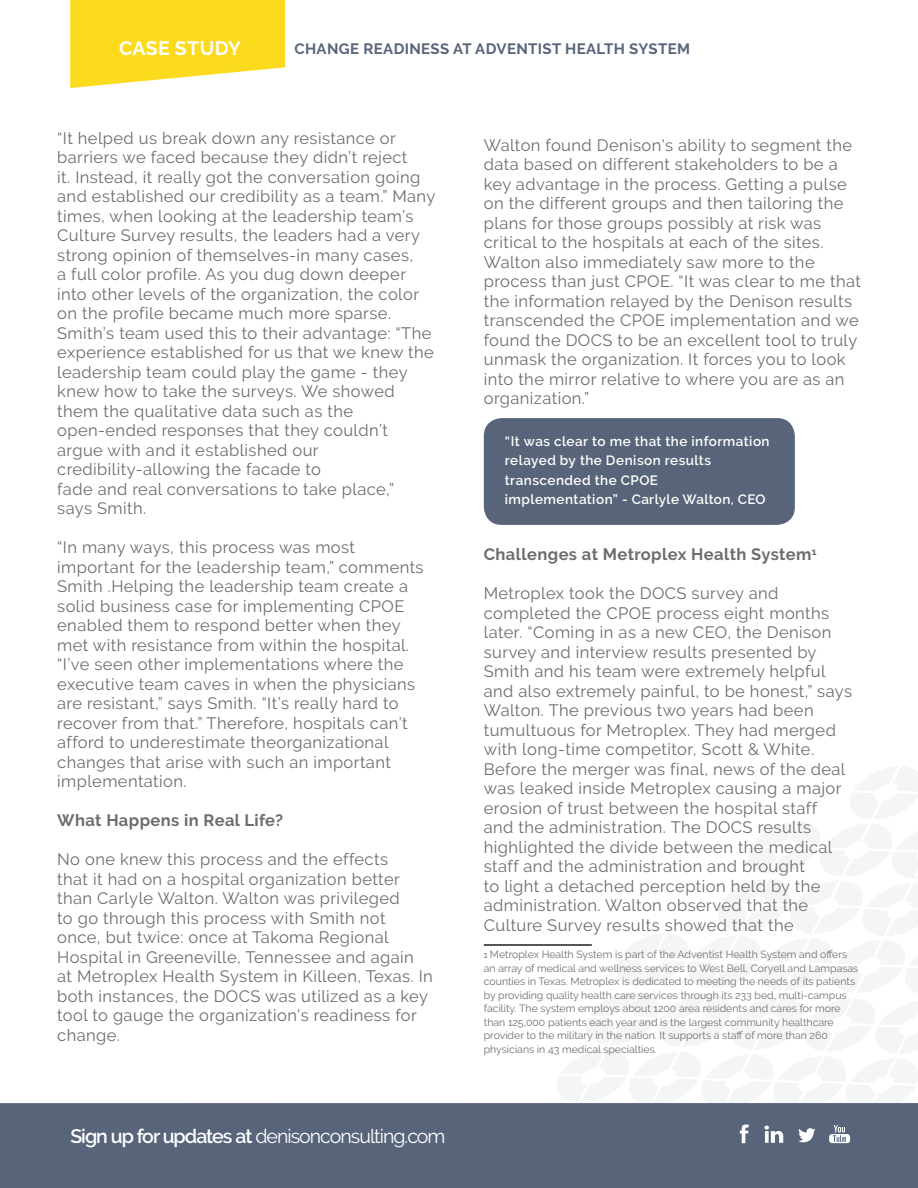
<style>
.page{position:relative;width:918px;height:1188px;background:#fff}
.page>*{position:absolute;margin:0;border:0;box-sizing:border-box;transform-origin:0 0}
.t1{font:19.5px "Raleway";letter-spacing:-.05em;color:#fff}
.t2{font:700 19.5px "Raleway";letter-spacing:.015em;color:#fff}
.t3{font:16.5px/19.5px "Raleway";letter-spacing:.025em;color:#6c6d70}
.t4{font:700 16.5px "Raleway";letter-spacing:.025em;color:#6c6d70}
.t5{font:700 15px "Raleway";letter-spacing:.025em;color:#57647a}
.t6{font:600 13.5px/19.5px "Raleway";letter-spacing:.035em;color:#fffefc}
.t7{font:600 13.5px "Raleway";letter-spacing:.025em;color:#fffefa}
.t8{font:10.5px/13.5px "Raleway";color:#6d6f72}
.s1{font-weight:600}
.s2{color:#fffefc}
.s3{font-size:9px}
</style>
<div class="page">
<div style="left:0;top:1103px;width:918px;height:85px;background:#57647a"></div>
<svg style="left:555px;top:767px;width:363px;height:377px"></svg>
<svg style="left:70px;top:0;width:215px;height:88px;background:#fcde37"></svg>
<hr style="left:484px;top:944px;width:108px;height:2px;background:#231f20">
<div style="left:484px;top:418px;width:311px;height:107px;background:#57647a;border-radius:18px"></div>
<p class="t2" style="left:119px;top:37px;width:124px">CASE STUDY</p>
<p class="t5" style="left:294px;top:40px;width:397px">CHANGE READINESS AT ADVENTIST HEALTH SYSTEM</p>
<p class="t3" style="left:57px;top:128px;width:380px">“It helped us break down any resistance or barriers we faced because they didn’t reject<br>it. Instead, it really got the conversation going and established our credibility as a team.” Many times, when looking at the leadership team’s Culture Survey results, the leaders had a very strong opinion of themselves-in many cases,<br>a full color profile. As you dug down deeper into other levels of the organization, the color on the profile became much more sparse.<br>Smith’s team used this to their advantage: “The experience established for us that we knew the leadership team could play the game - they knew how to take the surveys. We showed them the qualitative data such as the</p>
<p class="t3" style="left:57px;top:421px;width:332px">open-ended responses that they couldn’t argue with and it established our</p>
<p class="t3" style="left:57px;top:460px;width:265px">credibility-allowing the facade to</p>
<p class="t3" style="left:57px;top:479px;width:338px">fade and real conversations to take place,”</p>
<p class="t3" style="left:57px;top:499px;width:90px">says Smith.</p>
<p class="t3" style="left:57px;top:538px;width:368px">“In many ways, this process was most important for the leadership team,” comments Smith .Helping the leadership team create a solid business case for implementing CPOE enabled them to respond better when they met with resistance from within the hospital. “I’ve seen other implementations where the executive team caves in when the physicians are resistant,” says Smith. “It’s really hard to recover from that.” Therefore, hospitals can’t afford to underestimate theorganizational changes that arise with such an important implementation.</p>
<p class="t4" style="left:57px;top:811px;width:228px">What Happens in Real Life?</p>
<p class="t3" style="left:57px;top:850px;width:377px">No one knew this process and the effects<br>that it had on a hospital organization better than Carlyle Walton. Walton was privileged<br>to go through this process with Smith not once, but twice: once at Takoma Regional Hospital in Greeneville, Tennessee and again<br>at Metroplex Health System in Killeen, Texas. In both instances, the DOCS was utilized as a key tool to gauge the organization's readiness for change.</p>
<p class="t1" style="left:70px;top:1125px;width:377px"><span class="s1">Sign up for updates at</span> denisonconsulting.com</p>
<p class="t3" style="left:484px;top:135px;width:379px">Walton found Denison's ability to segment the data based on different stakeholders to be a key advantage in the process. Getting a pulse on the different groups and then tailoring the plans for those groups possibly at risk was critical to the hospitals at each of the sites.<br>Walton also immediately saw more to the process than just CPOE. “It was clear to me that the information relayed by the Denison results transcended the CPOE implementation and we found the DOCS to be an excellent tool to truly unmask the organization. It forces you to look into the mirror relative to where you are as an organization.”</p>
<p class="t6" style="left:505px;top:431px;width:266px">“It was clear to me that the information relayed by the Denison results</p>
<p class="t6" style="left:505px;top:470px;width:155px">transcended the CPOE</p>
<p class="t7" style="left:505px;top:492px;width:262px"><span class="s2">implementation”</span> - Carlyle Walton, CEO</p>
<p class="t4" style="left:484px;top:545px;width:334px">Challenges at Metroplex Health System<sup>1</sup></p>
<p class="t3" style="left:484px;top:583px;width:370px">Metroplex took the DOCS survey and completed the CPOE process eight months later. “Coming in as a new CEO, the Denison survey and interview results presented by Smith and his team were extremely helpful and also extremely painful, to be honest,” says Walton. The previous two years had been tumultuous for Metroplex. They had merged with long-time competitor, Scott &amp; White.<br>Before the merger was final, news of the deal was leaked inside Metroplex causing a major erosion of trust between the hospital staff<br>and the administration. The DOCS results highlighted the divide between the medical staff and the administration and brought<br>to light a detached perception held by the administration. Walton observed that the Culture Survey results showed that the</p>
<p class="t8" style="left:484px;top:948px;width:376px"><span class="s3">1</span> Metroplex Health System is part of the Adventist Health System and offers an array of medical and wellness services to West Bell, Coryell and Lampasas counties in Texas. Metroplex is dedicated to meeting the needs of its patients by providing quality health care services through its 233 bed, multi-campus facility. The system employs about 1200 area residents and cares for more than 125,000 patients each year and is the largest community healthcare</p>
<p class="t8" style="left:484px;top:1029px;width:345px">provider to the military in the nation. It supports a staff of more than 260</p>
<p class="t8" style="left:484px;top:1043px;width:174px">physicians in 43 medical specialties.</p>
</div>
